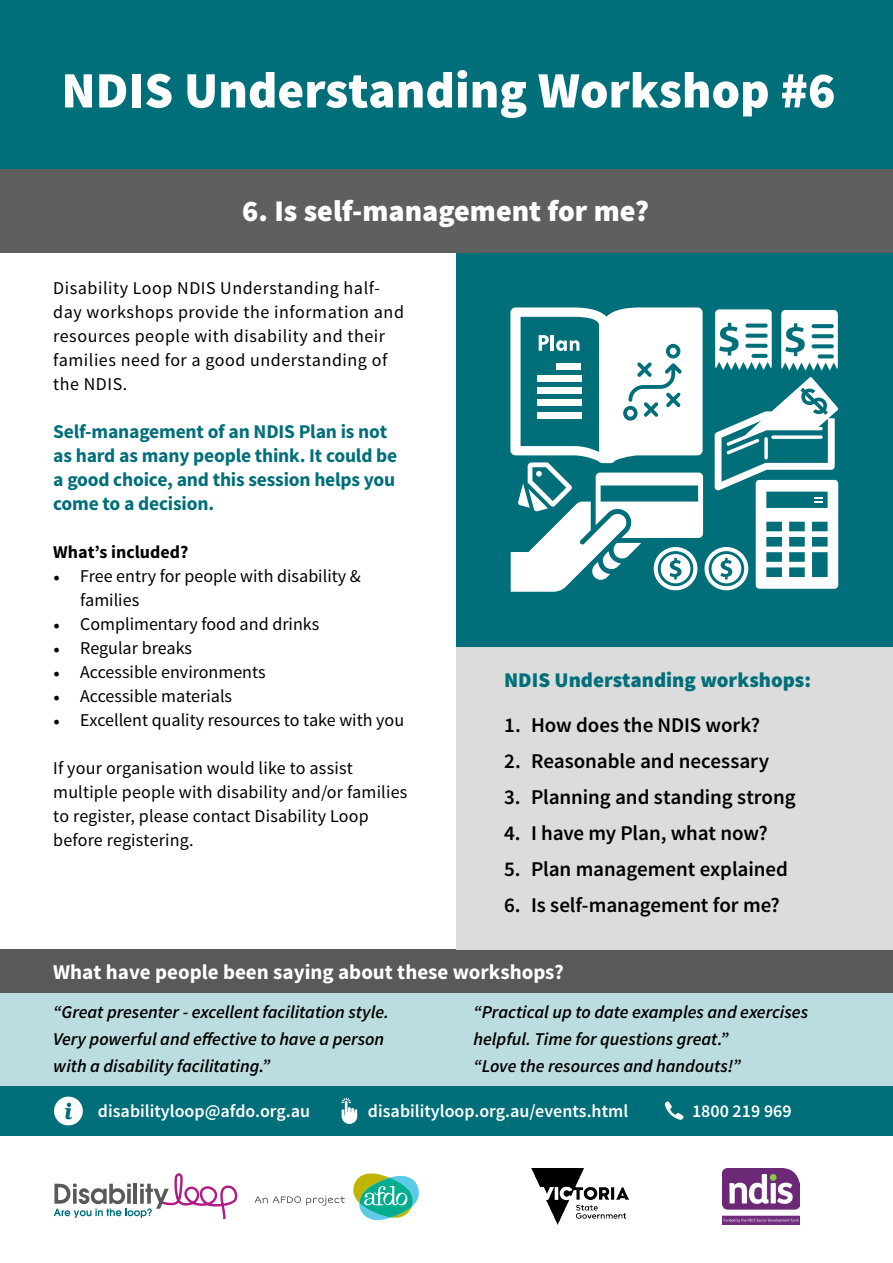
<style>
.page{position:relative;width:893px;height:1263px;background:#fff}
.page>*{position:absolute;margin:0;border:0;box-sizing:border-box;transform-origin:0 0}
.t1{font:900 51px "Source Sans Pro";color:#fff}
.t2{font:900 30px "Source Sans Pro";color:#fff}
.t3{font:600 21px "Source Sans Pro";letter-spacing:-.005em;color:#000}
.t4{font:700 21px "Source Sans Pro";color:#fff}
.t5{font:900 21px "Source Sans Pro";color:#006f79}
.t6{font:700 19.5px/24px "Source Sans Pro";letter-spacing:-.01em;color:#006f79}
.t7{font:18px/24px "Source Sans Pro";letter-spacing:.01em;color:#000}
.t8{font:italic 600 18px/27px "Source Sans Pro";color:#000}
.t9{font:18px/24px "Source Sans Pro";letter-spacing:.03em;color:#000}
.t10{font:600 18px "Source Sans Pro";color:#fff}
.t11{font:700 18px "Source Sans Pro";color:#000}
.s1{font-family:"Minion Pro"}
</style>
<div class="page">
<div style="left:0;top:993px;width:893px;height:99px;background:#bcdde0"></div>
<div style="left:0;top:1086px;width:893px;height:49px;background:#006f79"></div>
<svg style="left:664px;top:1101px;width:20px;height:19px"></svg>
<svg style="left:54px;top:1096px;width:29px;height:30px"></svg>
<svg style="left:341px;top:1097px;width:16px;height:27px"></svg>
<svg style="left:353px;top:1173px;width:66px;height:47px"></svg>
<svg style="left:255px;top:1195px;width:90px;height:11px"></svg>
<svg style="left:54px;top:1173px;width:184px;height:46px"></svg>
<img style="left:722px;top:1169px;width:78px;height:55px">
<img style="left:531px;top:1169px;width:97px;height:55px">
<div style="left:0;top:950px;width:893px;height:43px;background:#595959"></div>
<div style="left:456px;top:646px;width:437px;height:304px;background:#dcdcdc"></div>
<div style="left:0;top:163px;width:893px;height:90px;background:#5f5f5f"></div>
<div style="left:0;top:0;width:893px;height:169px;background:#006f79"></div>
<div style="left:457px;top:253px;width:436px;height:393px;background:#006f79"></div>
<svg style="left:510px;top:307px;width:328px;height:285px"></svg>
<p class="t1" style="left:61px;top:57px;width:776px">NDIS Understanding Workshop #6</p>
<p class="t2" style="left:242px;top:191px;width:408px">6. Is self-management for me?</p>
<p class="t9" style="left:53px;top:276px;width:352px">Disability Loop NDIS Understanding half&shy;day workshops provide the information and resources people with disability and their families need for a good understanding of the NDIS.</p>
<p class="t6" style="left:53px;top:420px;width:345px">Self-management of an NDIS Plan is not as hard as many people think. It could be a good choice, and this session helps you come to a decision.</p>
<p class="t11" style="left:53px;top:540px;width:137px">What’s included?</p>
<p class="t7" style="left:80px;top:564px;width:282px;text-indent:-27px"><span class="s1">•</span> Free entry for people with disability &amp; families</p>
<p class="t7" style="left:53px;top:612px;width:268px"><span class="s1">•</span> Complimentary food and drinks</p>
<p class="t7" style="left:53px;top:636px;width:140px"><span class="s1">•</span> Regular breaks</p>
<p class="t7" style="left:53px;top:660px;width:214px"><span class="s1">•</span> Accessible environments</p>
<p class="t7" style="left:53px;top:684px;width:180px"><span class="s1">•</span> Accessible materials</p>
<p class="t7" style="left:53px;top:708px;width:352px"><span class="s1">•</span> Excellent quality resources to take with you</p>
<p class="t7" style="left:53px;top:756px;width:356px">If your organisation would like to assist multiple people with disability and/or families to register, please contact Disability Loop before registering.</p>
<p class="t5" style="left:504px;top:667px;width:308px">NDIS Understanding workshops:</p>
<p class="t3" style="left:504px;top:712px;width:258px">1. How does the NDIS work?</p>
<p class="t3" style="left:504px;top:748px;width:267px">2. Reasonable and necessary</p>
<p class="t3" style="left:504px;top:784px;width:293px">3. Planning and standing strong</p>
<p class="t3" style="left:504px;top:820px;width:265px">4. I have my Plan, what now?</p>
<p class="t3" style="left:504px;top:856px;width:285px">5. Plan management explained</p>
<p class="t3" style="left:504px;top:892px;width:277px">6. Is self-management for me?</p>
<p class="t4" style="left:53px;top:959px;width:512px">What have people been saying about these workshops?</p>
<p class="t8" style="left:53px;top:998px;width:337px">“Great presenter - excellent facilitation style.<br>Very powerful and effective to have a person with a disability facilitating.”</p>
<p class="t8" style="left:473px;top:998px;width:336px">“Practical up to date examples and exercises helpful. Time for questions great.”<br>“Love the resources and handouts!”</p>
<p class="t10" style="left:98px;top:1099px;width:214px">disabilityloop@afdo.org.au</p>
<p class="t10" style="left:368px;top:1099px;width:262px">disabilityloop.org.au/events.html</p>
<p class="t10" style="left:692px;top:1099px;width:101px">1800 219 969</p>
</div>
